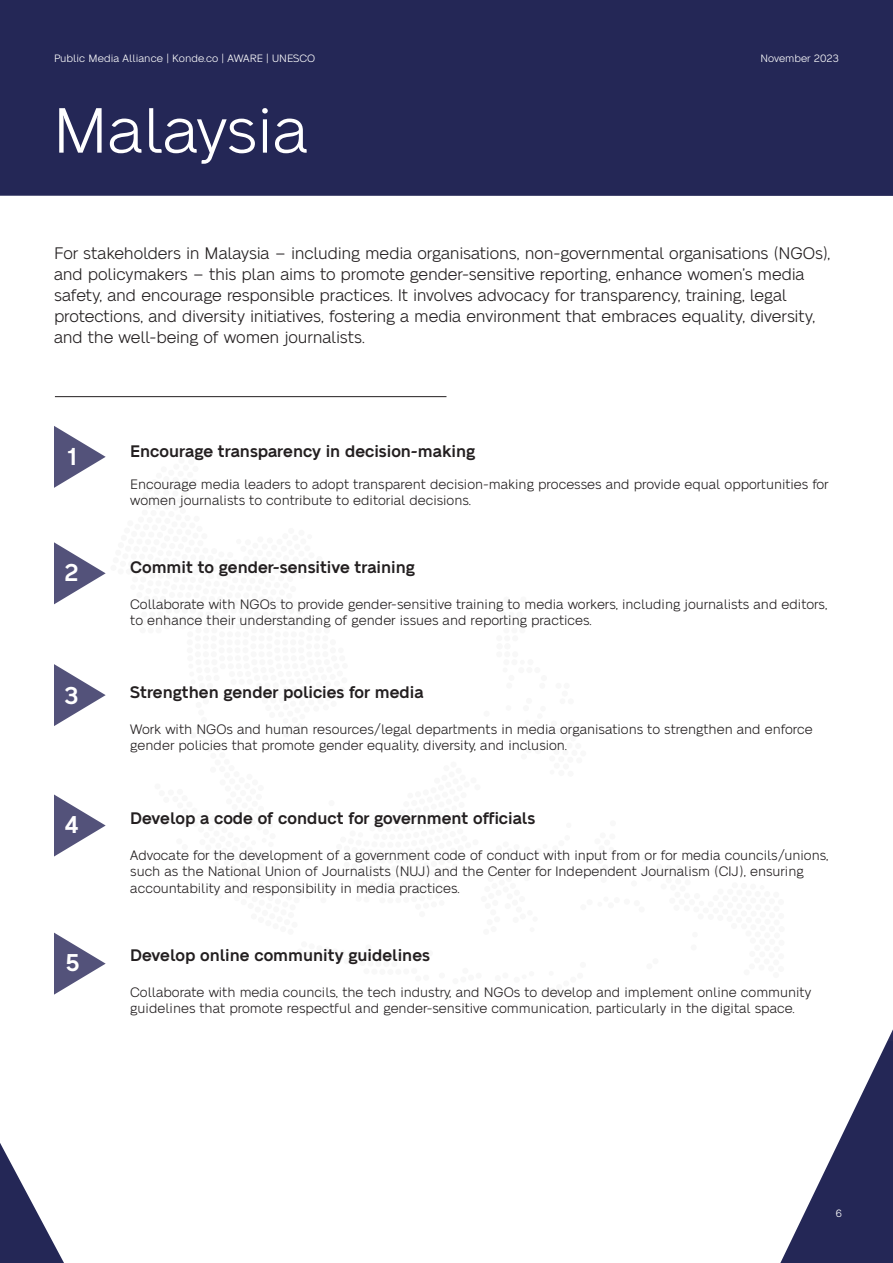
<style>
.page{position:relative;width:893px;height:1263px;background:#242756}
.page>*{position:absolute;margin:0;border:0;box-sizing:border-box;transform-origin:0 0}
.t1{font:63px "Neue Alte Grotesk";color:#fff}
.t2{font:600 24px "Neue Alte Grotesk";color:#fff}
.t3{font:16.5px/21px "Neue Alte Grotesk";letter-spacing:-.01em;color:#231f20}
.t4{font:600 16.5px "Neue Alte Grotesk";color:#231f20}
.t5{font:13.5px/16.5px "Neue Alte Grotesk";color:#231f20}
.t6{font:10.5px "Neue Alte Grotesk";color:#fff}
</style>
<div class="page">
<div style="left:0;top:196px;width:893px;height:1067px;background:#fff"></div>
<div style="left:0;top:418px;width:893px;height:622px;background:#fff"></div>
<hr style="left:55px;top:396px;width:391px;height:1px;background:#231f20">
<div style="left:0;top:1040px;width:377px;height:223px;background:#fff"></div>
<svg style="left:54px;top:426px;width:52px;height:569px"></svg>
<p class="t6" style="left:54px;top:53px;width:263px">Public Media Alliance | Konde.co | AWARE | UNESCO</p>
<p class="t6" style="left:760px;top:53px;width:80px">November 2023</p>
<p class="t1" style="left:53px;top:96px;width:257px">Malaysia</p>
<p class="t3" style="left:54px;top:243px;width:778px">For stakeholders in Malaysia – including media organisations, non-governmental organisations (NGOs), and policymakers – this plan aims to promote gender-sensitive reporting, enhance women’s media safety, and encourage responsible practices. It involves advocacy for transparency, training, legal protections, and diversity initiatives, fostering a media environment that embraces equality, diversity, and the well-being of women journalists.</p>
<p class="t2" style="left:67px;top:443px;width:12px">1</p>
<p class="t4" style="left:130px;top:442px;width:347px">Encourage transparency in decision-making</p>
<p class="t5" style="left:130px;top:476px;width:700px">Encourage media leaders to adopt transparent decision-making processes and provide equal opportunities for women journalists to contribute to editorial decisions.</p>
<p class="t2" style="left:64px;top:559px;width:16px">2</p>
<p class="t4" style="left:130px;top:557px;width:286px">Commit to gender-sensitive training</p>
<p class="t5" style="left:130px;top:596px;width:698px">Collaborate with NGOs to provide gender-sensitive training to media workers, including journalists and editors, to enhance their understanding of gender issues and reporting practices.</p>
<p class="t2" style="left:64px;top:682px;width:16px">3</p>
<p class="t4" style="left:130px;top:682px;width:295px">Strengthen gender policies for media</p>
<p class="t5" style="left:130px;top:721px;width:684px">Work with NGOs and human resources/legal departments in media organisations to strengthen and enforce gender policies that promote gender equality, diversity, and inclusion.</p>
<p class="t2" style="left:64px;top:810px;width:16px">4</p>
<p class="t4" style="left:130px;top:808px;width:406px">Develop a code of conduct for government officials</p>
<p class="t5" style="left:130px;top:847px;width:700px">Advocate for the development of a government code of conduct with input from or for media councils/unions, such as the National Union of Journalists (NUJ) and the Center for Independent Journalism (CIJ), ensuring accountability and responsibility in media practices.</p>
<p class="t2" style="left:66px;top:949px;width:16px">5</p>
<p class="t4" style="left:130px;top:945px;width:301px">Develop online community guidelines</p>
<p class="t5" style="left:130px;top:984px;width:682px">Collaborate with media councils, the tech industry, and NGOs to develop and implement online community guidelines that promote respectful and gender-sensitive communication, particularly in the digital space.</p>
<p class="t6" style="left:836px;top:1208px;width:8px">6</p>
</div>
